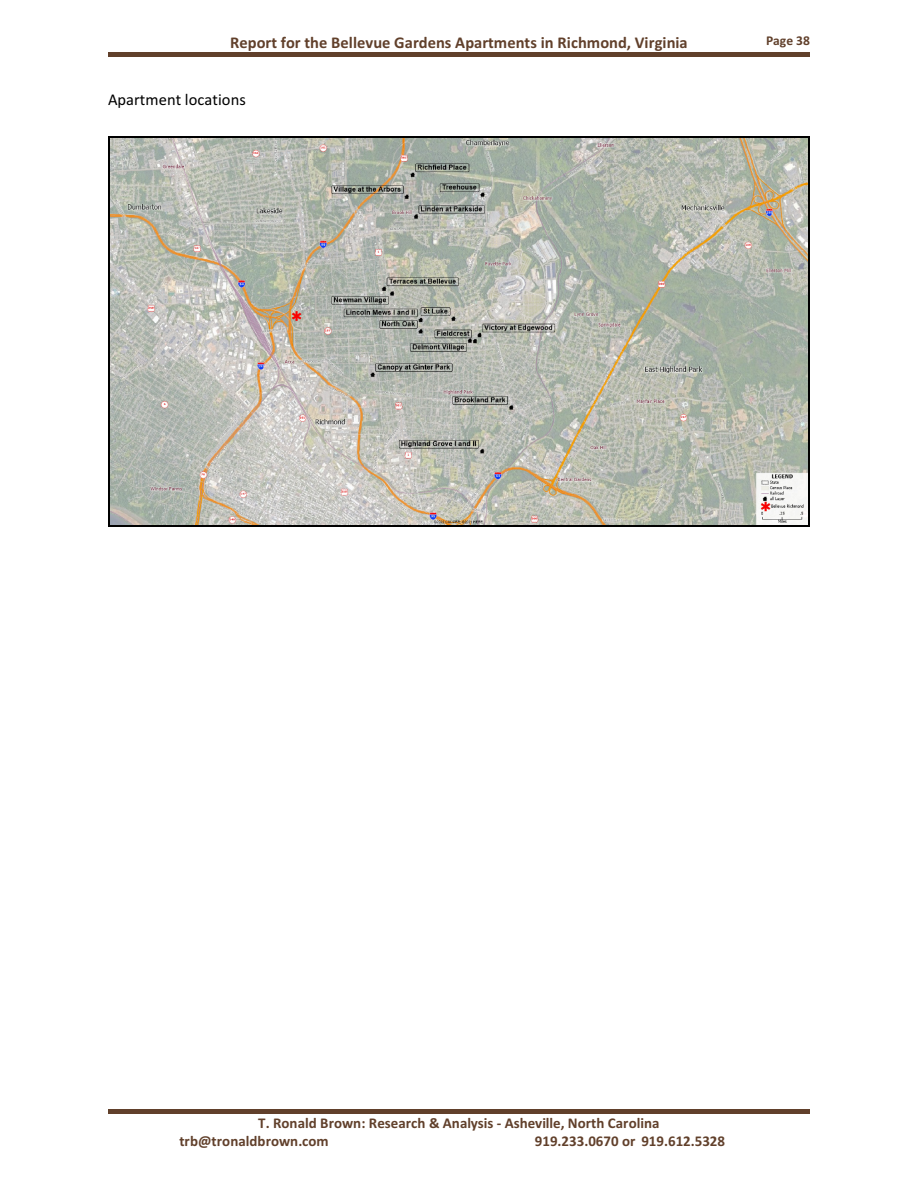
<style>
.page{position:relative;width:918px;height:1188px;background:#fff}
.page>*{position:absolute;margin:0;border:0;box-sizing:border-box;transform-origin:0 0}
.t1{font:700 16.5px "Calibri";color:#61402b}
.t2{font:16.5px "Calibri";color:#000}
.t3{font:700 15px/18.1px "Calibri";color:#61402b}
.t4{font:700 13.5px "Calibri";color:#61402b}
</style>
<div class="page">
<hr style="left:108px;top:53px;width:702px;height:4px;background:#61402b">
<img style="left:109px;top:138px;width:700px;height:387px">
<hr style="left:108px;top:137px;width:1px;height:389px;background:#000">
<hr style="left:809px;top:137px;width:1px;height:389px;background:#000">
<hr style="left:108px;top:137px;width:702px;height:1px;background:#000">
<hr style="left:108px;top:525px;width:702px;height:1px;background:#000">
<hr style="left:108px;top:1109px;width:702px;height:4px;background:#61402b">
<p class="t1" style="left:230px;top:36px;width:459px">Report for the Bellevue Gardens Apartments in Richmond, Virginia</p>
<p class="t4" style="left:766px;top:35px;width:45px">Page 38</p>
<p class="t2" style="left:108px;top:93px;width:139px">Apartment locations</p>
<p class="t3" style="left:179px;top:1115px;width:482px;text-indent:79px">T. Ronald Brown: Research &amp; Analysis - Asheville, North Carolina trb@tronaldbrown.com</p>
<p class="t3" style="left:535px;top:1133px;width:192px">919.233.0670 or 919.612.5328</p>
</div>
